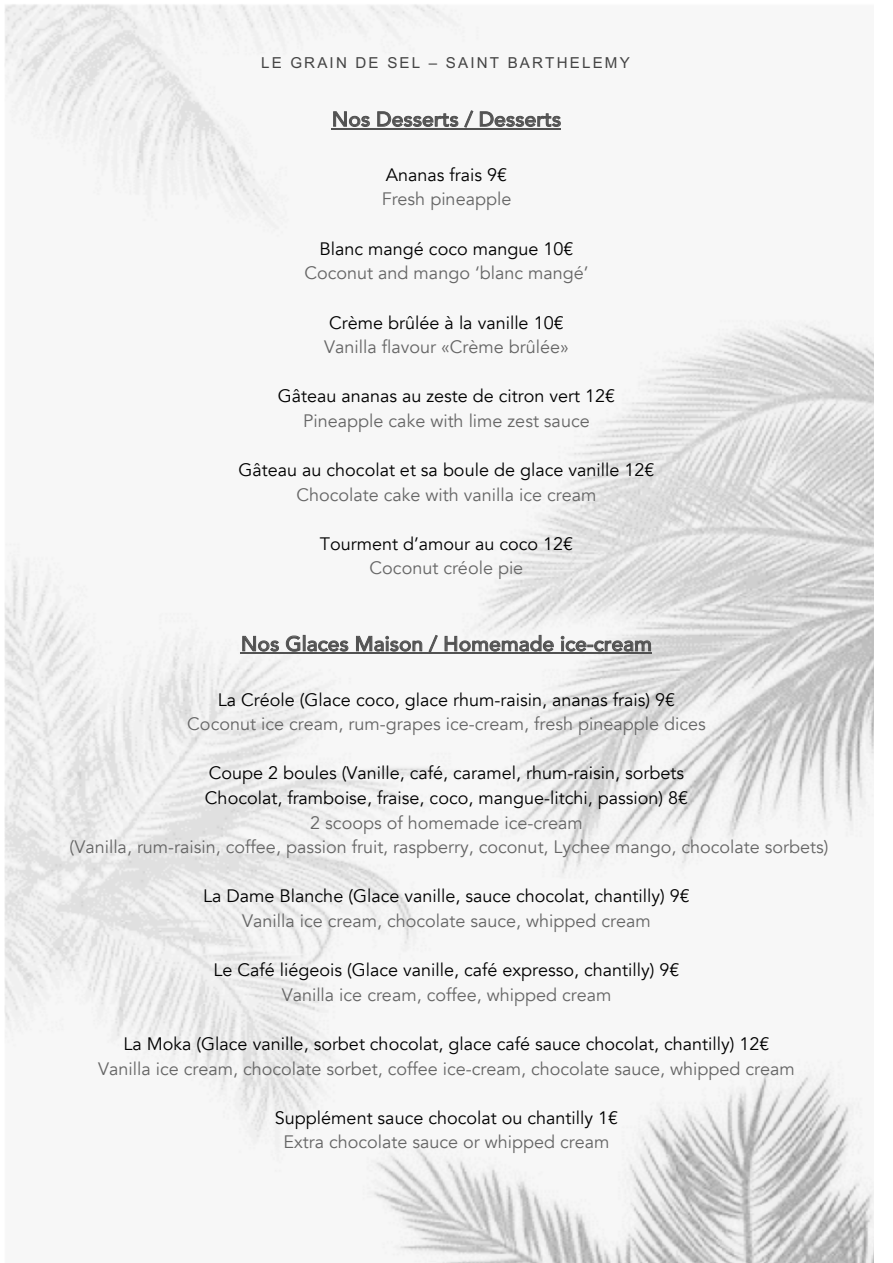
<style>
.page{position:relative;width:893px;height:1263px;background:#fff}
.page>*{position:absolute;margin:0;border:0;box-sizing:border-box;transform-origin:0 0}
.t1{font:500 20.4px "Avenir";letter-spacing:.005em;color:#525252}
.t2{font:18px/24.5px "Avenir";color:#000}
.t3{font:18px/24.5px "Avenir";color:#666;text-align:center}
.t4{font:15.15px "Arial";letter-spacing:.145em;color:#444}
</style>
<div class="page">
<img style="left:4px;top:4px;width:869px;height:1259px">
<svg style="left:333px;top:111px;width:37px;height:16px"></svg>
<svg style="left:377px;top:110px;width:97px;height:18px"></svg>
<svg style="left:480px;top:111px;width:81px;height:16px"></svg>
<hr style="left:332px;top:128px;width:229px;height:1px;background:#525252">
<svg style="left:242px;top:636px;width:37px;height:16px"></svg>
<svg style="left:286px;top:635px;width:63px;height:17px"></svg>
<svg style="left:356px;top:636px;width:66px;height:16px"></svg>
<svg style="left:428px;top:635px;width:10px;height:17px"></svg>
<svg style="left:444px;top:635px;width:110px;height:17px"></svg>
<svg style="left:560px;top:636px;width:91px;height:16px"></svg>
<hr style="left:241px;top:653px;width:411px;height:1px;background:#525252">
<p class="t4" style="left:261px;top:54px;width:370px">LE GRAIN DE SEL – SAINT BARTHELEMY</p>
<p class="t1" style="left:332px;top:106px;width:231px">Nos Desserts / Desserts</p>
<p class="t2" style="left:386px;top:163px;width:123px">Ananas frais 9€</p>
<p class="t3" style="left:382px;top:187px;width:131px">Fresh pineapple</p>
<p class="t2" style="left:320px;top:237px;width:255px">Blanc mangé coco mangue 10€</p>
<p class="t3" style="left:305px;top:261px;width:285px">Coconut and mango ‘blanc mangé’</p>
<p class="t2" style="left:329px;top:311px;width:236px">Crème brûlée à la vanille 10€</p>
<p class="t3" style="left:324px;top:335px;width:246px">Vanilla flavour «Crème brûlée»</p>
<p class="t2" style="left:278px;top:384px;width:339px">Gâteau ananas au zeste de citron vert 12€</p>
<p class="t3" style="left:303px;top:409px;width:288px">Pineapple cake with lime zest sauce</p>
<p class="t2" style="left:239px;top:458px;width:417px">Gâteau au chocolat et sa boule de glace vanille 12€</p>
<p class="t3" style="left:296px;top:483px;width:302px">Chocolate cake with vanilla ice cream</p>
<p class="t2" style="left:320px;top:532px;width:255px">Tourment d’amour au coco 12€</p>
<p class="t3" style="left:370px;top:556px;width:155px">Coconut créole pie</p>
<p class="t1" style="left:241px;top:630px;width:413px">Nos Glaces Maison / Homemade ice-cream</p>
<p class="t2" style="left:218px;top:688px;width:459px">La Créole (Glace coco, glace rhum-raisin, ananas frais) 9€</p>
<p class="t3" style="left:187px;top:712px;width:520px">Coconut ice cream, rum-grapes ice-cream, fresh pineapple dices</p>
<p class="t2" style="left:205px;top:761px;width:485px">Coupe 2 boules (Vanille, café, caramel, rhum-raisin, sorbets<br>Chocolat, framboise, fraise, coco, mangue-litchi, passion) 8€</p>
<p class="t3" style="left:70px;top:811px;width:760px">2 scoops of homemade ice-cream<br>(Vanilla, rum-raisin, coffee, passion fruit, raspberry, coconut, Lychee mango, chocolate sorbets)</p>
<p class="t2" style="left:203px;top:884px;width:488px">La Dame Blanche (Glace vanille, sauce chocolat, chantilly) 9€</p>
<p class="t3" style="left:242px;top:909px;width:410px">Vanilla ice cream, chocolate sauce, whipped cream</p>
<p class="t2" style="left:213px;top:958px;width:468px">Le Café liégeois (Glace vanille, café expresso, chantilly) 9€</p>
<p class="t3" style="left:282px;top:983px;width:331px">Vanilla ice cream, coffee, whipped cream</p>
<p class="t2" style="left:124px;top:1032px;width:647px">La Moka (Glace vanille, sorbet chocolat, glace café sauce chocolat, chantilly) 12€</p>
<p class="t3" style="left:98px;top:1057px;width:698px">Vanilla ice cream, chocolate sorbet, coffee ice-cream, chocolate sauce, whipped cream</p>
<p class="t2" style="left:275px;top:1105px;width:345px">Supplément sauce chocolat ou chantilly 1€</p>
<p class="t3" style="left:283px;top:1130px;width:328px">Extra chocolate sauce or whipped cream</p>
</div>
